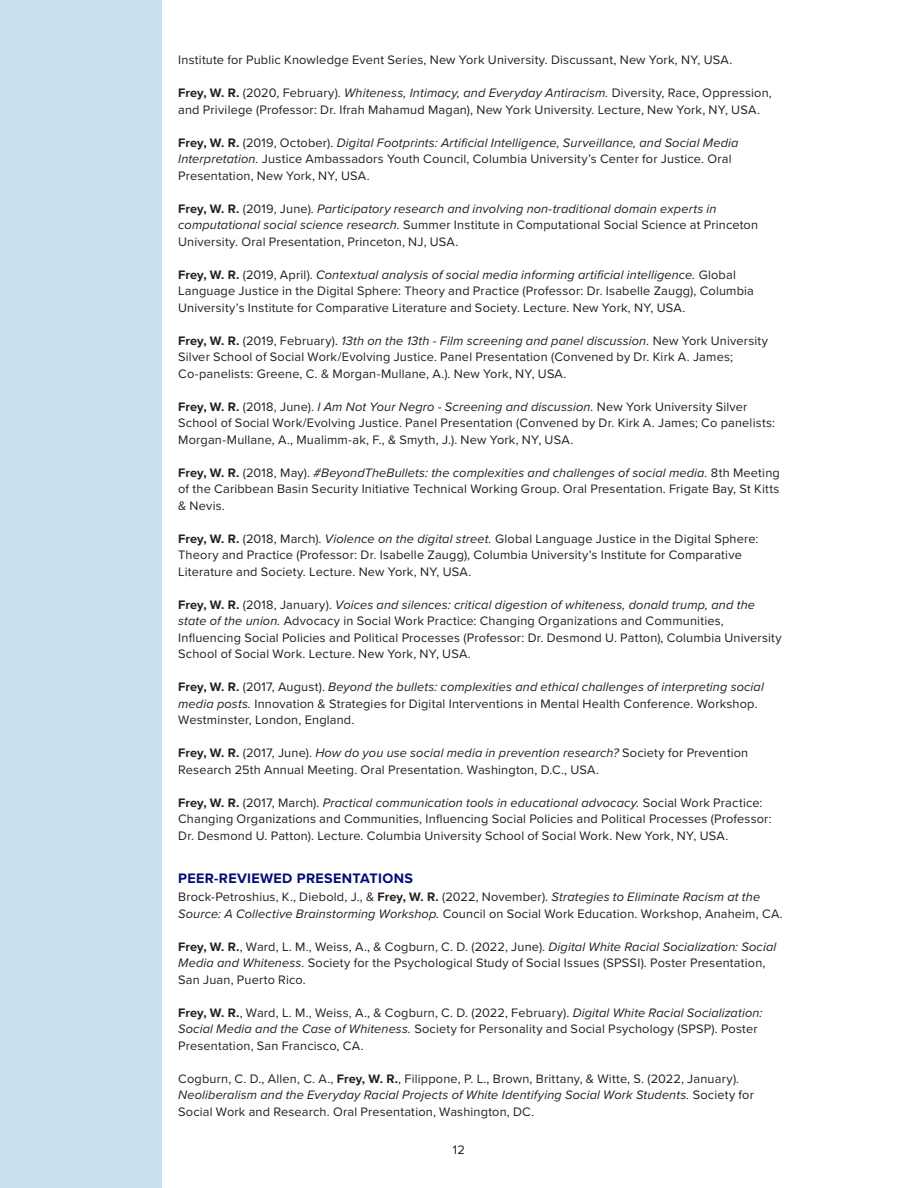
<style>
.page{position:relative;width:918px;height:1188px;background:#fff}
.page>*{position:absolute;margin:0;border:0;box-sizing:border-box;transform-origin:0 0}
.sub_title{font:700 14.25px "Proxima Nova";letter-spacing:.025em;color:#000d74}
.Paragraph_Style_2{font:12.75px/16.5px "Proxima Nova";letter-spacing:.015em;color:#231f20}
.Paragraph_Style_2-2{font:italic 12.75px/16.5px "Proxima Nova";letter-spacing:.01em;color:#231f20}
.s1{font-weight:700}
.s2{font-style:italic}
.s3{font-weight:700;font-style:normal}
.s4{font-style:normal}
</style>
<div class="page">
<div style="left:0;top:0;width:162px;height:1188px;background:#c7e1ef"></div>
<p class="Paragraph_Style_2" style="left:178px;top:51px;width:556px">Institute for Public Knowledge Event Series, New York University. Discussant, New York, NY, USA.</p>
<p class="Paragraph_Style_2" style="left:178px;top:84px;width:595px"><span class="s1">Frey, W. R.</span> (2020, February). <span class="s2">Whiteness, Intimacy, and Everyday Antiracism.</span> Diversity, Race, Oppression, and Privilege (Professor: Dr. Ifrah Mahamud Magan), New York University. Lecture, New York, NY, USA.</p>
<p class="Paragraph_Style_2-2" style="left:178px;top:134px;width:562px"><span class="s3">Frey, W. R.</span> <span class="s4">(2019, October).</span> Digital Footprints: Artificial Intelligence, Surveillance, and Social Media</p>
<p class="Paragraph_Style_2" style="left:178px;top:150px;width:555px"><span class="s2">Interpretation.</span> Justice Ambassadors Youth Council, Columbia University’s Center for Justice. Oral</p>
<p class="Paragraph_Style_2" style="left:178px;top:167px;width:193px">Presentation, New York, NY, USA.</p>
<p class="Paragraph_Style_2-2" style="left:178px;top:200px;width:540px"><span class="s3">Frey, W. R.</span> <span class="s4">(2019, June).</span> Participatory research and involving non-traditional domain experts in</p>
<p class="Paragraph_Style_2" style="left:178px;top:216px;width:581px"><span class="s2">computational social science research.</span> Summer Institute in Computational Social Science at Princeton<br>University. Oral Presentation, Princeton, NJ, USA.</p>
<p class="Paragraph_Style_2-2" style="left:178px;top:266px;width:559px"><span class="s3">Frey, W. R.</span> <span class="s4">(2019, April).</span> Contextual analysis of social media informing artificial intelligence. <span class="s4">Global</span></p>
<p class="Paragraph_Style_2" style="left:178px;top:282px;width:577px">Language Justice in the Digital Sphere: Theory and Practice (Professor: Dr. Isabelle Zaugg), Columbia</p>
<p class="Paragraph_Style_2" style="left:178px;top:299px;width:509px">University’s Institute for Comparative Literature and Society. Lecture. New York, NY, USA.</p>
<p class="Paragraph_Style_2" style="left:178px;top:332px;width:591px"><span class="s1">Frey, W. R.</span> (2019, February). <span class="s2">13th on the 13th - Film screening and panel discussion.</span> New York University<br>Silver School of Social Work/Evolving Justice. Panel Presentation (Convened by Dr. Kirk A. James;</p>
<p class="Paragraph_Style_2" style="left:178px;top:365px;width:390px">Co-panelists: Greene, C. &amp; Morgan-Mullane, A.). New York, NY, USA.</p>
<p class="Paragraph_Style_2" style="left:178px;top:398px;width:598px"><span class="s1">Frey, W. R.</span> (2018, June). <span class="s2">I Am Not Your Negro - Screening and discussion.</span> New York University Silver<br>School of Social Work/Evolving Justice. Panel Presentation (Convened by Dr. Kirk A. James; Co panelists:<br>Morgan-Mullane, A., Mualimm-ak, F., &amp; Smyth, J.). New York, NY, USA.</p>
<p class="Paragraph_Style_2" style="left:178px;top:464px;width:603px;text-align:justify"><span class="s1">Frey, W. R.</span> (2018, May). <span class="s2">#BeyondTheBullets: the complexities and challenges of social media.</span> 8th Meeting of the Caribbean Basin Security Initiative Technical Working Group. Oral Presentation. Frigate Bay, St Kitts &amp; Nevis.</p>
<p class="Paragraph_Style_2" style="left:178px;top:530px;width:582px"><span class="s1">Frey, W. R.</span> (2018, March). <span class="s2">Violence on the digital street.</span> Global Language Justice in the Digital Sphere:<br>Theory and Practice (Professor: Dr. Isabelle Zaugg), Columbia University’s Institute for Comparative</p>
<p class="Paragraph_Style_2" style="left:178px;top:563px;width:295px">Literature and Society. Lecture. New York, NY, USA.</p>
<p class="Paragraph_Style_2-2" style="left:178px;top:596px;width:578px"><span class="s3">Frey, W. R.</span> <span class="s4">(2018, January).</span> Voices and silences: critical digestion of whiteness, donald trump, and the state of the union. <span class="s4">Advocacy in Social Work Practice: Changing Organizations and Communities,</span></p>
<p class="Paragraph_Style_2" style="left:178px;top:629px;width:605px">Influencing Social Policies and Political Processes (Professor: Dr. Desmond U. Patton), Columbia University<br>School of Social Work. Lecture. New York, NY, USA.</p>
<p class="Paragraph_Style_2" style="left:178px;top:678px;width:587px"><span class="s1">Frey, W. R.</span> (2017, August). <span class="s2">Beyond the bullets: complexities and ethical challenges of interpreting social media posts.</span> Innovation &amp; Strategies for Digital Interventions in Mental Health Conference. Workshop.<br>Westminster, London, England.</p>
<p class="Paragraph_Style_2-2" style="left:178px;top:744px;width:572px"><span class="s3">Frey, W. R.</span> <span class="s4">(2017, June).</span> How do you use social media in prevention research? <span class="s4">Society for Prevention</span></p>
<p class="Paragraph_Style_2" style="left:178px;top:761px;width:422px">Research 25th Annual Meeting. Oral Presentation. Washington, D.C., USA.</p>
<p class="Paragraph_Style_2" style="left:178px;top:794px;width:595px"><span class="s1">Frey, W. R.</span> (2017, March). <span class="s2">Practical communication tools in educational advocacy.</span> Social Work Practice:<br>Changing Organizations and Communities, Influencing Social Policies and Political Processes (Professor:<br>Dr. Desmond U. Patton). Lecture. Columbia University School of Social Work. New York, NY, USA.</p>
<p class="sub_title" style="left:178px;top:867px;width:236px">PEER-REVIEWED PRESENTATIONS</p>
<p class="Paragraph_Style_2" style="left:178px;top:888px;width:606px">Brock-Petroshius, K., Diebold, J., &amp; <span class="s1">Frey, W. R.</span> (2022, November). <span class="s2">Strategies to Eliminate Racism at the<br>Source: A Collective Brainstorming Workshop.</span> Council on Social Work Education. Workshop, Anaheim, CA.</p>
<p class="Paragraph_Style_2" style="left:178px;top:938px;width:600px"><span class="s1">Frey, W. R.</span>, Ward, L. M., Weiss, A., &amp; Cogburn, C. D. (2022, June). <span class="s2">Digital White Racial Socialization: Social<br>Media and Whiteness.</span> Society for the Psychological Study of Social Issues (SPSSI). Poster Presentation,<br>San Juan, Puerto Rico.</p>
<p class="Paragraph_Style_2" style="left:178px;top:1004px;width:586px"><span class="s1">Frey, W. R.</span>, Ward, L. M., Weiss, A., &amp; Cogburn, C. D. (2022, February). <span class="s2">Digital White Racial Socialization:<br>Social Media and the Case of Whiteness.</span> Society for Personality and Social Psychology (SPSP). Poster</p>
<p class="Paragraph_Style_2" style="left:178px;top:1037px;width:187px">Presentation, San Francisco, CA.</p>
<p class="Paragraph_Style_2" style="left:178px;top:1070px;width:563px">Cogburn, C. D., Allen, C. A., <span class="s1">Frey, W. R.</span>, Filippone, P. L., Brown, Brittany, &amp; Witte, S. (2022, January).</p>
<p class="Paragraph_Style_2-2" style="left:178px;top:1086px;width:577px">Neoliberalism and the Everyday Racial Projects of White Identifying Social Work Students. <span class="s4">Society for<br>Social Work and Research. Oral Presentation, Washington, DC.</span></p>
<p class="Paragraph_Style_2" style="left:453px;top:1141px;width:14px">12</p>
</div>
